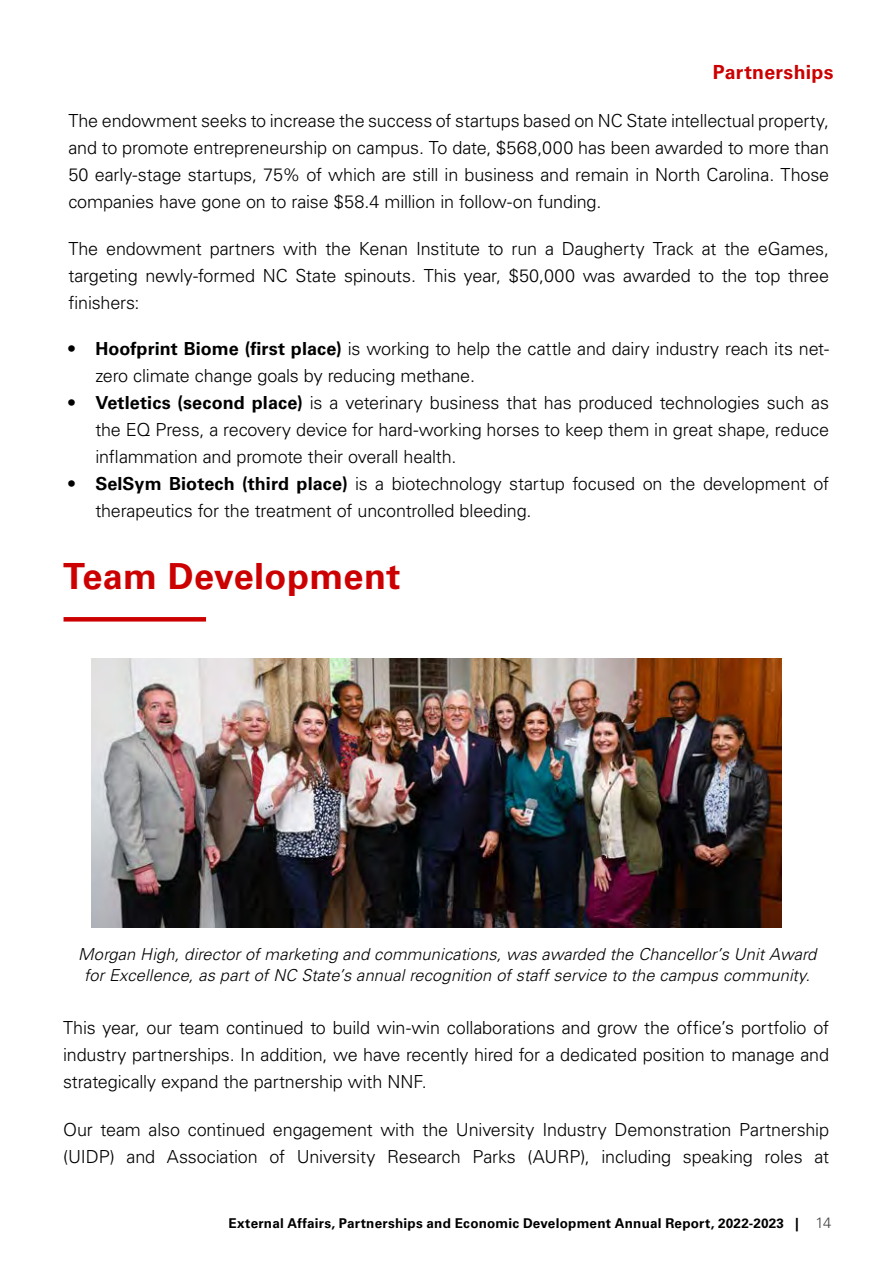
<style>
.page{position:relative;width:893px;height:1263px;background:#fff}
.page>*{position:absolute;margin:0;border:0;box-sizing:border-box;transform-origin:0 0}
.t1{font:700 36px "Univers LT Std";letter-spacing:.01em;color:#c00}
.t2{font:700 19.5px "Univers LT Std";letter-spacing:.015em;color:#c00}
.t3{font:300 18px/27px "Univers LT Std";letter-spacing:-.01em;color:#000;text-align:justify}
.t4{font:italic 300 16.5px/21px "Univers LT Std";letter-spacing:.005em;color:#000;text-align:center}
.t5{font:700 13.5px "Univers LT Std";letter-spacing:.015em;color:#000}
.s1{font-weight:700}
.s2{font-weight:300;font-size:15px;color:#414042}
</style>
<div class="page">
<svg style="left:64px;top:617px;width:142px;height:4px"></svg>
<img style="left:91px;top:658px;width:690px;height:270px">
<p class="t2" style="left:713px;top:60px;width:122px">Partnerships</p>
<p class="t3" style="left:68px;top:107px;width:762px">The endowment seeks to increase the success of startups based on NC State intellectual property, and to promote entrepreneurship on campus. To date, $568,000 has been awarded to more than 50 early-stage startups, 75% of which are still in business and remain in North Carolina. Those companies have gone on to raise $58.4 million in follow-on funding.</p>
<p class="t3" style="left:68px;top:235px;width:762px">The endowment partners with the Kenan Institute to run a Daugherty Track at the eGames, targeting newly-formed NC State spinouts. This year, $50,000 was awarded to the top three finishers:</p>
<p class="t3" style="left:95px;top:335px;width:735px;text-indent:-27px"><span class="s1">• Hoofprint Biome (first place)</span> is working to help the cattle and dairy industry reach its net&shy;zero climate change goals by reducing methane.</p>
<p class="t3" style="left:95px;top:389px;width:735px;text-indent:-27px"><span class="s1">• Vetletics (second place)</span> is a veterinary business that has produced technologies such as the EQ Press, a recovery device for hard-working horses to keep them in great shape, reduce inflammation and promote their overall health.</p>
<p class="t3" style="left:95px;top:470px;width:735px;text-indent:-27px"><span class="s1">• SelSym Biotech (third place)</span> is a biotechnology startup focused on the development of therapeutics for the treatment of uncontrolled bleeding.</p>
<h1 class="t1" style="left:63px;top:555px;width:339px">Team Development</h1>
<p class="t4" style="left:78px;top:944px;width:740px">Morgan High, director of marketing and communications, was awarded the Chancellor’s Unit Award for Excellence, as part of NC State’s annual recognition of staff service to the campus community.</p>
<p class="t3" style="left:63px;top:1014px;width:767px">This year, our team continued to build win-win collaborations and grow the office’s portfolio of industry partnerships. In addition, we have recently hired for a dedicated position to manage and strategically expand the partnership with NNF.</p>
<p class="t3" style="left:63px;top:1116px;width:767px">Our team also continued engagement with the University Industry Demonstration Partnership (UIDP) and Association of University Research Parks (AURP), including speaking roles at</p>
<p class="t5" style="left:228px;top:1215px;width:604px">External Affairs, Partnerships and Economic Development Annual Report, 2022-2023 | <span class="s2">14</span></p>
</div>
